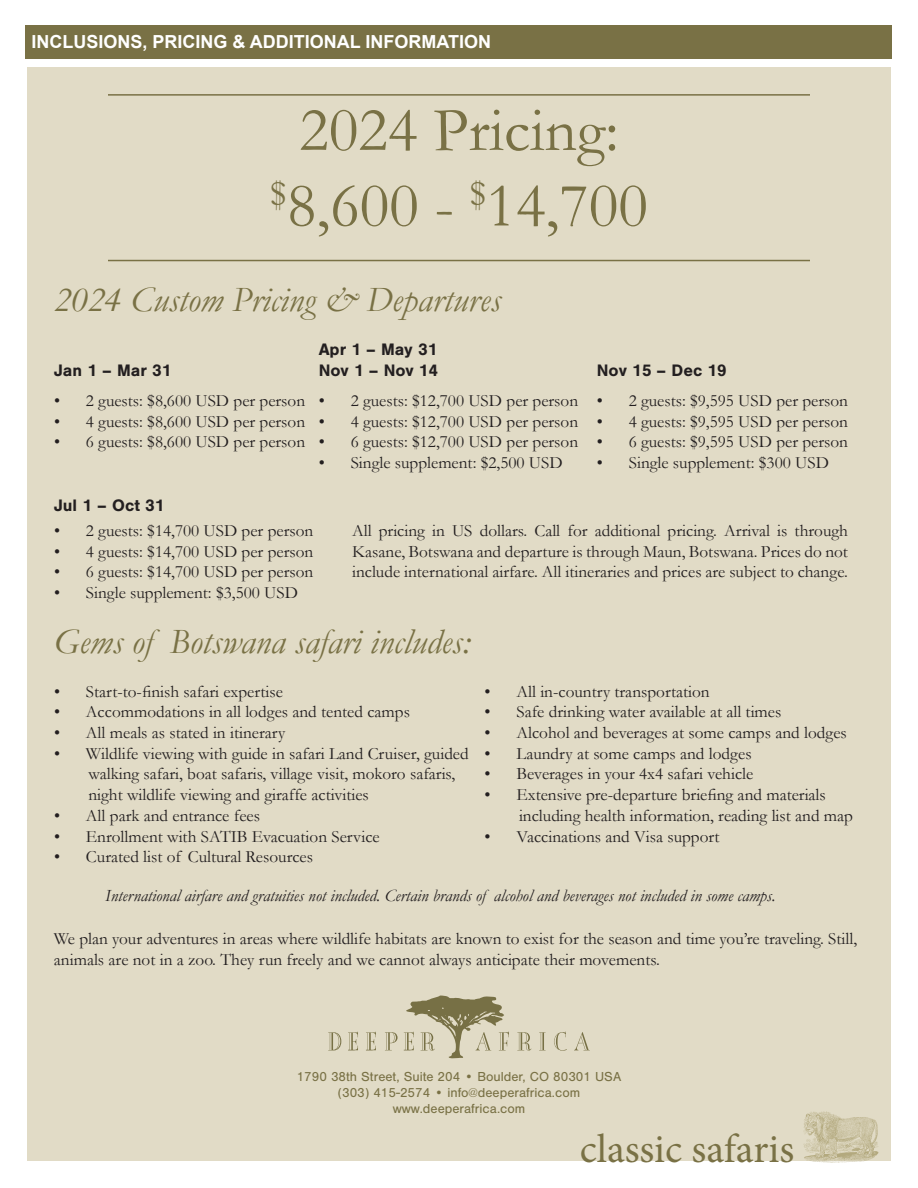
<style>
.page{position:relative;width:918px;height:1188px;background:#fff}
.page>*{position:absolute;margin:0;border:0;box-sizing:border-box;transform-origin:0 0}
.t1{font:63px "Garamond";color:#797145}
.t2{font:40.5px "Minion Pro";color:#797145}
.t3{font:italic 36px "Garamond";color:#797145}
.t4{font:700 18px "Arial";color:#fff}
.t5{font:17.25px/20.7px "Garamond";color:#231f20}
.t6{font:italic 17.25px "Garamond";color:#231f20}
.t7{font:700 17.25px "Nimbus San";color:#231f20}
.t8{font:13.5px "Nimbus San";color:#797145}
</style>
<div class="page">
<div style="left:27px;top:68px;width:864px;height:1093px;background:#e1dbc6"></div>
<img style="left:803px;top:1111px;width:76px;height:51px">
<div style="left:26px;top:26px;width:866px;height:33px;background:#797145"></div>
<hr style="left:108px;top:94px;width:702px;height:2px;background:#797145">
<hr style="left:108px;top:260px;width:702px;height:1px;background:#797145">
<svg style="left:517px;top:1032px;width:14px;height:19px"></svg>
<svg style="left:539px;top:1032px;width:7px;height:18px"></svg>
<svg style="left:554px;top:1032px;width:13px;height:19px"></svg>
<svg style="left:574px;top:1032px;width:15px;height:18px"></svg>
<svg style="left:385px;top:1032px;width:13px;height:18px"></svg>
<svg style="left:348px;top:1032px;width:10px;height:18px"></svg>
<svg style="left:366px;top:1032px;width:10px;height:18px"></svg>
<svg style="left:404px;top:996px;width:105px;height:63px"></svg>
<svg style="left:328px;top:1032px;width:13px;height:18px"></svg>
<p class="t4" style="left:32px;top:29px;width:461px">INCLUSIONS, PRICING &amp; ADDITIONAL INFORMATION</p>
<p class="t1" style="left:299px;top:88px;width:321px">2024 Pricing:</p>
<p class="t1" style="left:270px;top:163px;width:379px"><sup>$</sup>8,600 - <sup>$</sup>14,700</p>
<p class="t3" style="left:54px;top:276px;width:448px">2024 Custom Pricing &amp; Departures</p>
<p class="t7" style="left:54px;top:361px;width:119px">Jan 1 – Mar 31</p>
<p class="t5" style="left:54px;top:390px;width:253px">• 2 guests: $8,600 USD per person</p>
<p class="t5" style="left:54px;top:410px;width:253px">• 4 guests: $8,600 USD per person</p>
<p class="t5" style="left:54px;top:431px;width:253px">• 6 guests: $8,600 USD per person</p>
<p class="t7" style="left:319px;top:340px;width:120px">Apr 1 – May 31</p>
<p class="t7" style="left:319px;top:361px;width:121px">Nov 1 – Nov 14</p>
<p class="t7" style="left:597px;top:361px;width:132px">Nov 15 – Dec 19</p>
<p class="t5" style="left:597px;top:390px;width:253px">• 2 guests: $9,595 USD per person</p>
<p class="t5" style="left:597px;top:410px;width:253px">• 4 guests: $9,595 USD per person</p>
<p class="t5" style="left:597px;top:431px;width:253px">• 6 guests: $9,595 USD per person</p>
<p class="t5" style="left:597px;top:452px;width:234px">• Single supplement: $300 USD</p>
<p class="t5" style="left:319px;top:390px;width:261px">• 2 guests: $12,700 USD per person</p>
<p class="t5" style="left:319px;top:410px;width:261px">• 4 guests: $12,700 USD per person</p>
<p class="t5" style="left:319px;top:431px;width:261px">• 6 guests: $12,700 USD per person</p>
<p class="t5" style="left:319px;top:452px;width:246px">• Single supplement: $2,500 USD</p>
<p class="t7" style="left:54px;top:495px;width:112px">Jul 1 – Oct 31</p>
<p class="t5" style="left:54px;top:520px;width:261px">• 2 guests: $14,700 USD per person</p>
<p class="t5" style="left:54px;top:540px;width:261px">• 4 guests: $14,700 USD per person</p>
<p class="t5" style="left:54px;top:561px;width:261px">• 6 guests: $14,700 USD per person</p>
<p class="t5" style="left:54px;top:582px;width:246px">• Single supplement: $3,500 USD</p>
<p class="t5" style="left:352px;top:520px;width:497px;text-align:justify">All pricing in US dollars. Call for additional pricing. Arrival is through Kasane, Botswana and departure is through Maun, Botswana. Prices do not include international airfare. All itineraries and prices are subject to change.</p>
<p class="t3" style="left:54px;top:617px;width:418px">Gems of Botswana safari includes:</p>
<p class="t5" style="left:54px;top:680px;width:231px">• Start-to-finish safari expertise</p>
<p class="t5" style="left:54px;top:701px;width:358px">• Accommodations in all lodges and tented camps</p>
<p class="t5" style="left:54px;top:722px;width:233px">• All meals as stated in itinerary</p>
<p class="t5" style="left:88px;top:743px;width:382px;text-indent:-34px">• Wildlife viewing with guide in safari Land Cruiser, guided walking safari, boat safaris, village visit, mokoro safaris, night wildlife viewing and giraffe activities</p>
<p class="t5" style="left:54px;top:805px;width:208px">• All park and entrance fees</p>
<p class="t5" style="left:54px;top:825px;width:327px">• Enrollment with SATIB Evacuation Service</p>
<p class="t5" style="left:54px;top:846px;width:261px">• Curated list of Cultural Resources</p>
<p class="t5" style="left:485px;top:680px;width:227px">• All in-country transportation</p>
<p class="t5" style="left:485px;top:701px;width:298px">• Safe drinking water available at all times</p>
<p class="t5" style="left:485px;top:722px;width:364px">• Alcohol and beverages at some camps and lodges</p>
<p class="t5" style="left:485px;top:743px;width:269px">• Laundry at some camps and lodges</p>
<p class="t5" style="left:485px;top:763px;width:270px">• Beverages in your 4x4 safari vehicle</p>
<p class="t5" style="left:519px;top:784px;width:336px;text-indent:-34px">• Extensive pre-departure briefing and materials including health information, reading list and map</p>
<p class="t5" style="left:484px;top:825px;width:237px">• Vaccinations and Visa support</p>
<p class="t6" style="left:105px;top:883px;width:672px">International airfare and gratuities not included. Certain brands of alcohol and beverages not included in some camps.</p>
<p class="t5" style="left:54px;top:928px;width:805px">We plan your adventures in areas where wildlife habitats are known to exist for the season and time you’re traveling. Still, animals are not in a zoo. They run freely and we cannot always anticipate their movements.</p>
<p class="t8" style="left:297px;top:1069px;width:326px">1790 38th Street, Suite 204 • Boulder, CO 80301 USA</p>
<p class="t8" style="left:338px;top:1085px;width:244px">(303) 415-2574 • info@deeperafrica.com</p>
<p class="t8" style="left:393px;top:1101px;width:134px">www.deeperafrica.com</p>
<p class="t2" style="left:580px;top:1122px;width:216px">classic safaris</p>
</div>
